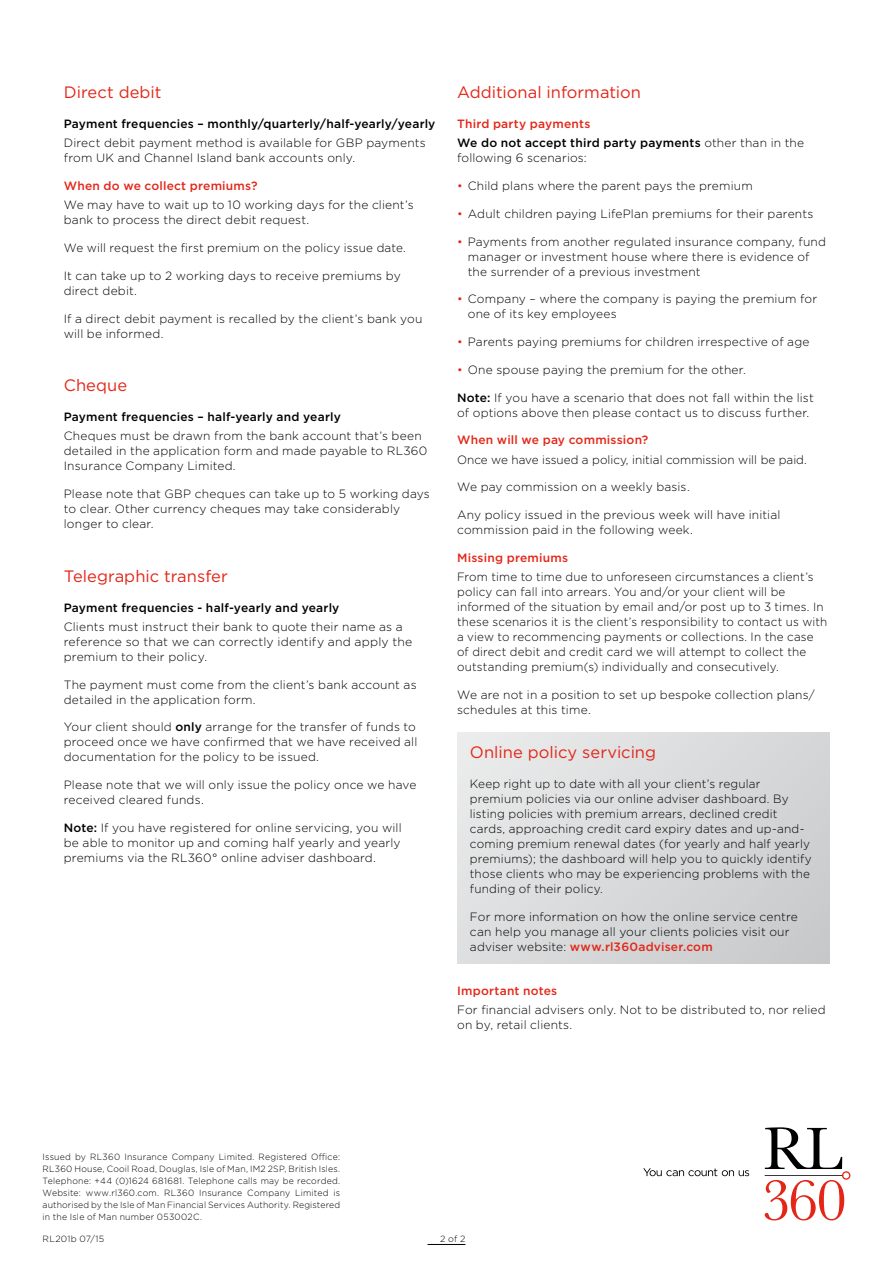
<style>
.page{position:relative;width:893px;height:1263px;background:#fff}
.page>*{position:absolute;margin:0;border:0;box-sizing:border-box;transform-origin:0 0}
.Heading{font:16.5px "Gotham";color:#e42618}
.Body_text{font:300 12px/15px "Gotham";letter-spacing:.015em;color:#000}
.Subheading_black{font:500 12px "Gotham";letter-spacing:.015em;color:#000}
.Subheading_Red{font:500 12px "Gotham";letter-spacing:.015em;color:#e42618}
.t1{font:300 9px/12px "Gotham";letter-spacing:.02em;color:#000;text-align:justify}
.s1{font-weight:500}
.s2{color:#e42618}
.s3{font-weight:500;color:#e42618}
</style>
<div class="page">
<hr style="left:428px;top:1244px;width:37px;height:1px;background:#000">
<div style="left:457px;top:732px;width:372px;height:231px;background:linear-gradient(to right,#e5e6e7,#cecfd0)"></div>
<svg style="left:765px;top:1127px;width:85px;height:93px"></svg>
<svg style="left:643px;top:1168px;width:106px;height:8px"></svg>
<p class="Heading" style="left:64px;top:82px;width:99px">Direct debit</p>
<p class="Subheading_black" style="left:64px;top:116px;width:373px">Payment frequencies – monthly/quarterly/half-yearly/yearly</p>
<p class="Body_text" style="left:64px;top:135px;width:364px">Direct debit payment method is available for GBP payments from UK and Channel Island bank accounts only.</p>
<p class="Subheading_Red" style="left:64px;top:178px;width:195px">When do we collect premiums?</p>
<p class="Body_text" style="left:64px;top:197px;width:351px">We may have to wait up to 10 working days for the client’s bank to process the direct debit request.</p>
<p class="Body_text" style="left:64px;top:240px;width:344px">We will request the first premium on the policy issue date.</p>
<p class="Body_text" style="left:64px;top:268px;width:338px">It can take up to 2 working days to receive premiums by direct debit.</p>
<p class="Body_text" style="left:64px;top:311px;width:360px">If a direct debit payment is recalled by the client’s bank you will be informed.</p>
<p class="Heading" style="left:64px;top:375px;width:65px">Cheque</p>
<p class="Subheading_black" style="left:64px;top:409px;width:279px">Payment frequencies – half-yearly and yearly</p>
<p class="Body_text" style="left:64px;top:428px;width:365px">Cheques must be drawn from the bank account that’s been detailed in the application form and made payable to RL360<br>Insurance Company Limited.</p>
<p class="Body_text" style="left:64px;top:486px;width:368px">Please note that GBP cheques can take up to 5 working days to clear. Other currency cheques may take considerably longer to clear.</p>
<p class="Heading" style="left:64px;top:565px;width:166px">Telegraphic transfer</p>
<p class="Subheading_black" style="left:64px;top:599px;width:277px">Payment frequencies - half-yearly and yearly</p>
<p class="Body_text" style="left:64px;top:619px;width:350px">Clients must instruct their bank to quote their name as a reference so that we can correctly identify and apply the premium to their policy.</p>
<p class="Body_text" style="left:64px;top:676px;width:354px">The payment must come from the client’s bank account as detailed in the application form.</p>
<p class="Body_text" style="left:64px;top:719px;width:355px">Your client should <span class="s1">only</span> arrange for the transfer of funds to proceed once we have confirmed that we have received all documentation for the policy to be issued.</p>
<p class="Body_text" style="left:64px;top:777px;width:354px">Please note that we will only issue the policy once we have received cleared funds.</p>
<p class="Body_text" style="left:64px;top:820px;width:339px;text-align:justify"><span class="s1">Note:</span> If you have registered for online servicing, you will be able to monitor up and coming half yearly and yearly premiums via the RL360° online adviser dashboard.</p>
<p class="Heading" style="left:457px;top:82px;width:185px">Additional information</p>
<p class="Subheading_Red" style="left:457px;top:116px;width:135px">Third party payments</p>
<p class="Body_text" style="left:457px;top:135px;width:349px"><span class="s1">We do not accept third party payments</span> other than in the following 6 scenarios:</p>
<p class="Body_text" style="left:457px;top:178px;width:297px"><span class="s2">•</span> Child plans where the parent pays the premium</p>
<p class="Body_text" style="left:457px;top:206px;width:358px"><span class="s2">•</span> Adult children paying LifePlan premiums for their parents</p>
<p class="Body_text" style="left:468px;top:234px;width:360px;text-indent:-11px"><span class="s2">•</span> Payments from another regulated insurance company, fund manager or investment house where there is evidence of the surrender of a previous investment</p>
<p class="Body_text" style="left:468px;top:291px;width:351px;text-indent:-11px"><span class="s2">•</span> Company – where the company is paying the premium for one of its key employees</p>
<p class="Body_text" style="left:457px;top:334px;width:354px"><span class="s2">•</span> Parents paying premiums for children irrespective of age</p>
<p class="Body_text" style="left:457px;top:362px;width:290px"><span class="s2">•</span> One spouse paying the premium for the other.</p>
<p class="Body_text" style="left:457px;top:390px;width:358px"><span class="s1">Note:</span> If you have a scenario that does not fall within the list of options above then please contact us to discuss further.</p>
<p class="Subheading_Red" style="left:457px;top:432px;width:193px">When will we pay commission?</p>
<p class="Body_text" style="left:457px;top:452px;width:351px">Once we have issued a policy, initial commission will be paid.</p>
<p class="Body_text" style="left:457px;top:479px;width:234px">We pay commission on a weekly basis.</p>
<p class="Body_text" style="left:457px;top:507px;width:325px">Any policy issued in the previous week will have initial commission paid in the following week.</p>
<p class="Subheading_Red" style="left:457px;top:550px;width:113px">Missing premiums</p>
<p class="Body_text" style="left:457px;top:569px;width:372px">From time to time due to unforeseen circumstances a client’s policy can fall into arrears. You and/or your client will be informed of the situation by email and/or post up to 3 times. In these scenarios it is the client’s responsibility to contact us with a view to recommencing payments or collections. In the case of direct debit and credit card we will attempt to collect the outstanding premium(s) individually and consecutively.</p>
<p class="Body_text" style="left:457px;top:687px;width:359px">We are not in a position to set up bespoke collection plans/ schedules at this time.</p>
<p class="Heading" style="left:470px;top:742px;width:188px">Online policy servicing</p>
<p class="Body_text" style="left:470px;top:776px;width:343px">Keep right up to date with all your client’s regular premium policies via our online adviser dashboard. By listing policies with premium arrears, declined credit cards, approaching credit card expiry dates and up-and&shy;coming premium renewal dates (for yearly and half yearly premiums); the dashboard will help you to quickly identify those clients who may be experiencing problems with the funding of their policy.</p>
<p class="Body_text" style="left:470px;top:909px;width:329px">For more information on how the online service centre can help you manage all your clients policies visit our adviser website: <span class="s3">www.rl360adviser.com</span></p>
<p class="Subheading_Red" style="left:457px;top:982px;width:102px">Important notes</p>
<p class="Body_text" style="left:457px;top:1002px;width:370px">For financial advisers only. Not to be distributed to, nor relied on by, retail clients.</p>
<p class="t1" style="left:43px;top:1151px;width:299px">Issued by RL360 Insurance Company Limited. Registered Office:<br>RL360 House, Cooil Road, Douglas, Isle of Man, IM2 2SP, British Isles.<br>Telephone: +44 (0)1624 681681. Telephone calls may be recorded.<br>Website: www.rl360.com. RL360 Insurance Company Limited is authorised by the Isle of Man Financial Services Authority. Registered in the Isle of Man number 053002C.</p>
<p class="t1" style="left:43px;top:1232px;width:63px">RL201b 07/15</p>
<p class="t1" style="left:440px;top:1232px;width:27px">2 of 2</p>
</div>
